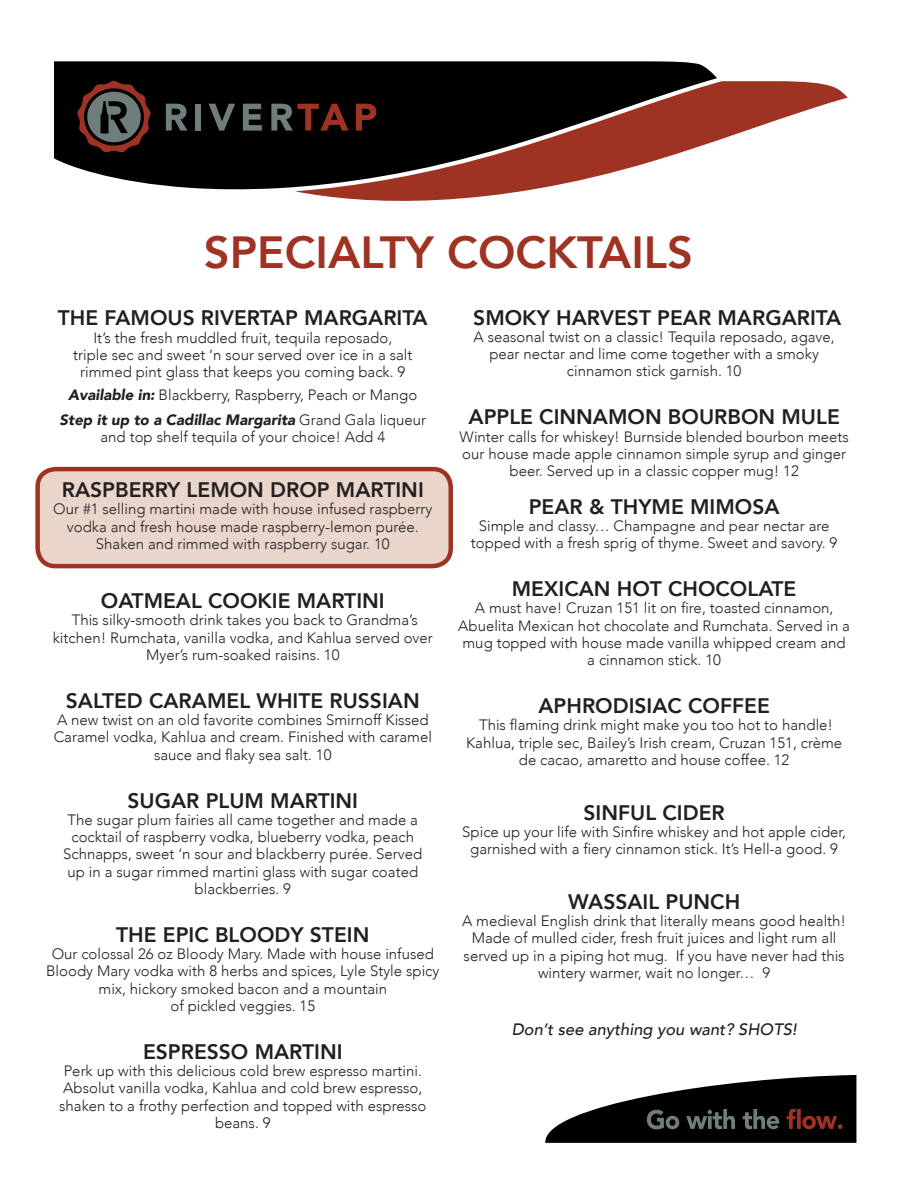
<style>
.page{position:relative;width:918px;height:1188px;background:#fff}
.page>*{position:absolute;margin:0;border:0;box-sizing:border-box;transform-origin:0 0}
.t1{font:800 45px "Avenir";color:#9f3323}
.t2{font:800 21px "Avenir";color:#231f20}
.t3{font:italic 500 16.5px "Avenir";color:#231f20}
.t4{font:300 15px/17.2px "Avenir";color:#231f20;text-align:center}
.s1{font-weight:900;font-style:italic}
</style>
<div class="page">
<div style="left:38px;top:469px;width:413px;height:97px;background:#ead5cb;border-radius:18px"></div>
<div style="left:35px;top:467px;width:418px;height:101px;border:4px solid #9f3323;border-radius:18px"></div>
<svg style="left:295px;top:81px;width:553px;height:120px"></svg>
<svg style="left:54px;top:61px;width:663px;height:129px;background:#392522"></svg>
<svg style="left:356px;top:104px;width:20px;height:27px"></svg>
<svg style="left:166px;top:104px;width:21px;height:27px"></svg>
<div style="left:195px;top:104px;width:6px;height:27px;background:#6f7d7d"></div>
<svg style="left:209px;top:104px;width:26px;height:27px"></svg>
<svg style="left:243px;top:104px;width:19px;height:27px"></svg>
<svg style="left:271px;top:104px;width:78px;height:27px;background:#402420"></svg>
<svg style="left:77px;top:81px;width:74px;height:71px;background:#47322f"></svg>
<svg style="left:545px;top:1075px;width:311px;height:68px"></svg>
<p class="t1" style="left:204px;top:218px;width:491px">SPECIALTY COCKTAILS</p>
<p class="t2" style="left:58px;top:302px;width:371px">THE FAMOUS RIVERTAP MARGARITA</p>
<p class="t4" style="left:73px;top:329px;width:341px">It’s the fresh muddled fruit, tequila reposado,<br>triple sec and sweet ‘n sour served over ice in a salt rimmed pint glass that keeps you coming back. 9</p>
<p class="t4" style="left:60px;top:383px;width:368px;line-height:24.8px"><span class="s1">Available in:</span> Blackberry, Raspberry, Peach or Mango<br><span class="s1">Step it up to a Cadillac Margarita</span> Grand Gala liqueur</p>
<p class="t4" style="left:101px;top:429px;width:286px">and top shelf tequila of your choice! Add 4</p>
<p class="t2" style="left:62px;top:473px;width:364px">RASPBERRY LEMON DROP MARTINI</p>
<p class="t4" style="left:53px;top:501px;width:381px">Our #1 selling martini made with house infused raspberry vodka and fresh house made raspberry-lemon purée.<br>Shaken and rimmed with raspberry sugar. 10</p>
<p class="t2" style="left:101px;top:584px;width:285px">OATMEAL COOKIE MARTINI</p>
<p class="t4" style="left:53px;top:612px;width:382px">This silky-smooth drink takes you back to Grandma’s kitchen! Rumchata, vanilla vodka, and Kahlua served over<br>Myer’s rum-soaked raisins. 10</p>
<p class="t2" style="left:66px;top:684px;width:355px">SALTED CARAMEL WHITE RUSSIAN</p>
<p class="t4" style="left:54px;top:711px;width:380px">A new twist on an old favorite combines Smirnoff Kissed<br>Caramel vodka, Kahlua and cream. Finished with caramel sauce and flaky sea salt. 10</p>
<p class="t2" style="left:128px;top:784px;width:232px">SUGAR PLUM MARTINI</p>
<p class="t4" style="left:63px;top:811px;width:361px">The sugar plum fairies all came together and made a cocktail of raspberry vodka, blueberry vodka, peach Schnapps, sweet ‘n sour and blackberry purée. Served up in a sugar rimmed martini glass with sugar coated blackberries. 9</p>
<p class="t2" style="left:116px;top:918px;width:255px">THE EPIC BLOODY STEIN</p>
<p class="t4" style="left:46px;top:945px;width:395px">Our colossal 26 oz Bloody Mary. Made with house infused Bloody Mary vodka with 8 herbs and spices, Lyle Style spicy mix, hickory smoked bacon and a mountain<br>of pickled veggies. 15</p>
<p class="t2" style="left:143px;top:1035px;width:201px">ESPRESSO MARTINI</p>
<p class="t4" style="left:59px;top:1062px;width:369px">Perk up with this delicious cold brew espresso martini.<br>Absolut vanilla vodka, Kahlua and cold brew espresso, shaken to a frothy perfection and topped with espresso beans. 9</p>
<p class="t2" style="left:473px;top:301px;width:369px">SMOKY HARVEST PEAR MARGARITA</p>
<p class="t4" style="left:474px;top:328px;width:363px">A seasonal twist on a classic! Tequila reposado, agave, pear nectar and lime come together with a smoky cinnamon stick garnish. 10</p>
<p class="t2" style="left:469px;top:401px;width:373px">APPLE CINNAMON BOURBON MULE</p>
<p class="t4" style="left:459px;top:428px;width:391px">Winter calls for whiskey! Burnside blended bourbon meets our house made apple cinnamon simple syrup and ginger beer. Served up in a classic copper mug! 12</p>
<p class="t2" style="left:529px;top:490px;width:252px">PEAR &amp; THYME MIMOSA</p>
<p class="t4" style="left:471px;top:517px;width:368px">Simple and classy… Champagne and pear nectar are topped with a fresh sprig of thyme. Sweet and savory. 9</p>
<p class="t2" style="left:512px;top:572px;width:286px">MEXICAN HOT CHOCOLATE</p>
<p class="t4" style="left:458px;top:600px;width:393px">A must have! Cruzan 151 lit on fire, toasted cinnamon, Abuelita Mexican hot chocolate and Rumchata. Served in a mug topped with house made vanilla whipped cream and a cinnamon stick. 10</p>
<p class="t2" style="left:538px;top:689px;width:233px">APHRODISIAC COFFEE</p>
<p class="t4" style="left:466px;top:717px;width:378px">This flaming drink might make you too hot to handle!<br>Kahlua, triple sec, Bailey’s Irish cream, Cruzan 151, crème de cacao, amaretto and house coffee. 12</p>
<p class="t2" style="left:584px;top:796px;width:143px">SINFUL CIDER</p>
<p class="t4" style="left:462px;top:823px;width:385px">Spice up your life with Sinfire whiskey and hot apple cider, garnished with a fiery cinnamon stick. It’s Hell-a good. 9</p>
<p class="t2" style="left:568px;top:885px;width:174px">WASSAIL PUNCH</p>
<p class="t4" style="left:462px;top:912px;width:386px">A medieval English drink that literally means good health!<br>Made of mulled cider, fresh fruit juices and light rum all served up in a piping hot mug. If you have never had this wintery warmer, wait no longer… 9</p>
<p class="t3" style="left:512px;top:1019px;width:286px">Don’t see anything you want? SHOTS!</p>
</div>
